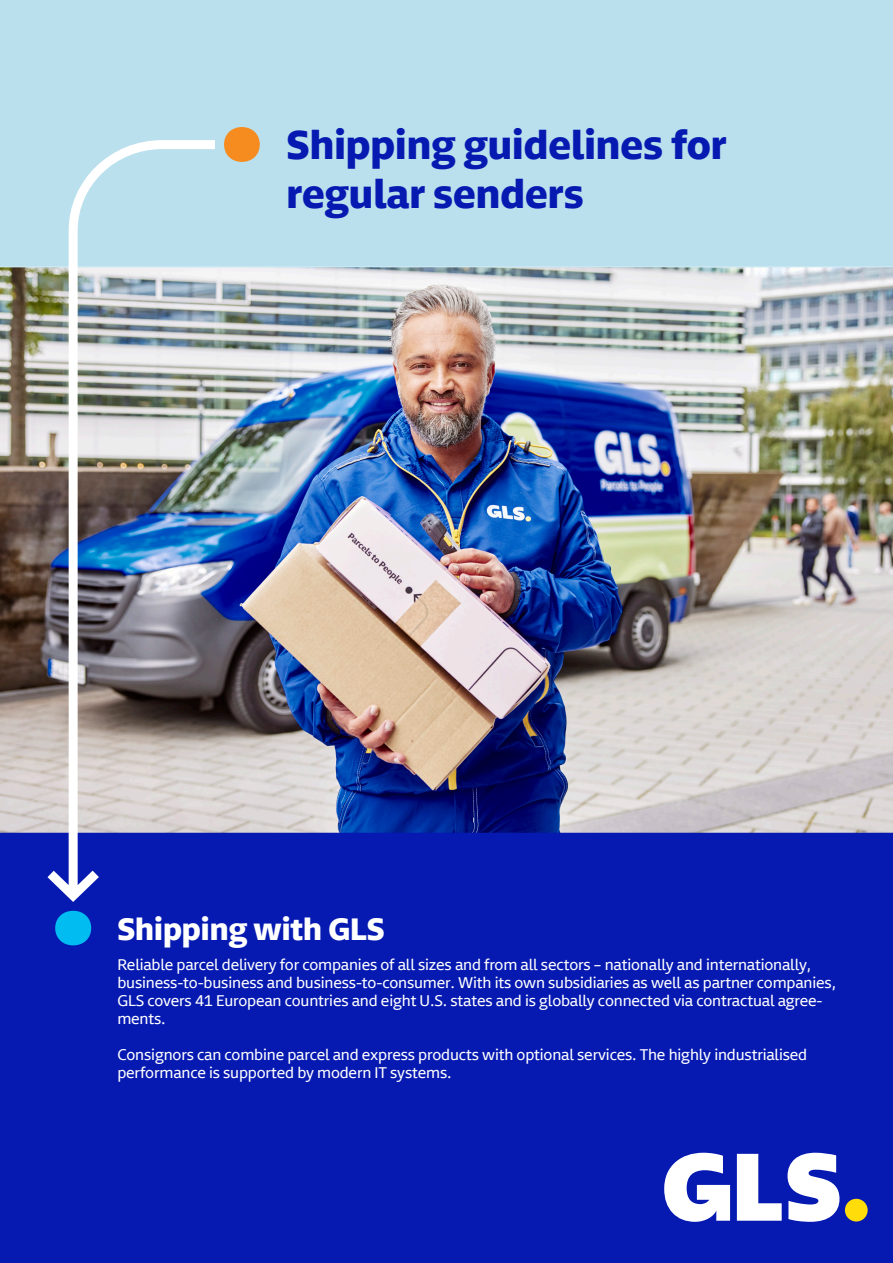
<style>
.page{position:relative;width:893px;height:1263px;background:#fff}
.page>*{position:absolute;margin:0;border:0;box-sizing:border-box;transform-origin:0 0}
.t1{font:700 39px/48.8px "Newson GLSDTP";color:#061ab1}
.t2{font:700 30px "Newson GLSDTP";color:#fff}
.t3{font:15px/18px "Newson GLSDTP";letter-spacing:-.01em;color:#fff}
</style>
<div class="page">
<img style="left:0;top:267px;width:893px;height:566px">
<div style="left:0;top:0;width:893px;height:267px;background:#bae0ed"></div>
<div style="left:0;top:833px;width:893px;height:430px;background:#061ab1"></div>
<img style="left:38px;top:136px;width:186px;height:772px">
<div style="left:55px;top:911px;width:36px;height:34px;background:#00bcf1;border-radius:50%"></div>
<div style="left:224px;top:127px;width:36px;height:35px;background:#f68c1f;border-radius:50%"></div>
<div style="left:845px;top:1199px;width:23px;height:22px;background:#ffdc0a;border-radius:50%"></div>
<svg style="left:664px;top:1153px;width:66px;height:69px"></svg>
<svg style="left:737px;top:1153px;width:102px;height:69px"></svg>
<h1 class="t1" style="left:287px;top:115px;width:441px">Shipping guidelines for regular senders</h1>
<h2 class="t2" style="left:117px;top:901px;width:269px">Shipping with GLS</h2>
<p class="t3" style="left:117px;top:954px;width:720px">Reliable parcel delivery for companies of all sizes and from all sectors – nationally and internationally, business-to-business and business-to-consumer. With its own subsidiaries as well as partner companies, GLS covers 41 European countries and eight U.S. states and is globally connected via contractual agree&shy;ments.</p>
<p class="t3" style="left:117px;top:1044px;width:691px">Consignors can combine parcel and express products with optional services. The highly industrialised performance is supported by modern IT systems.</p>
</div>
